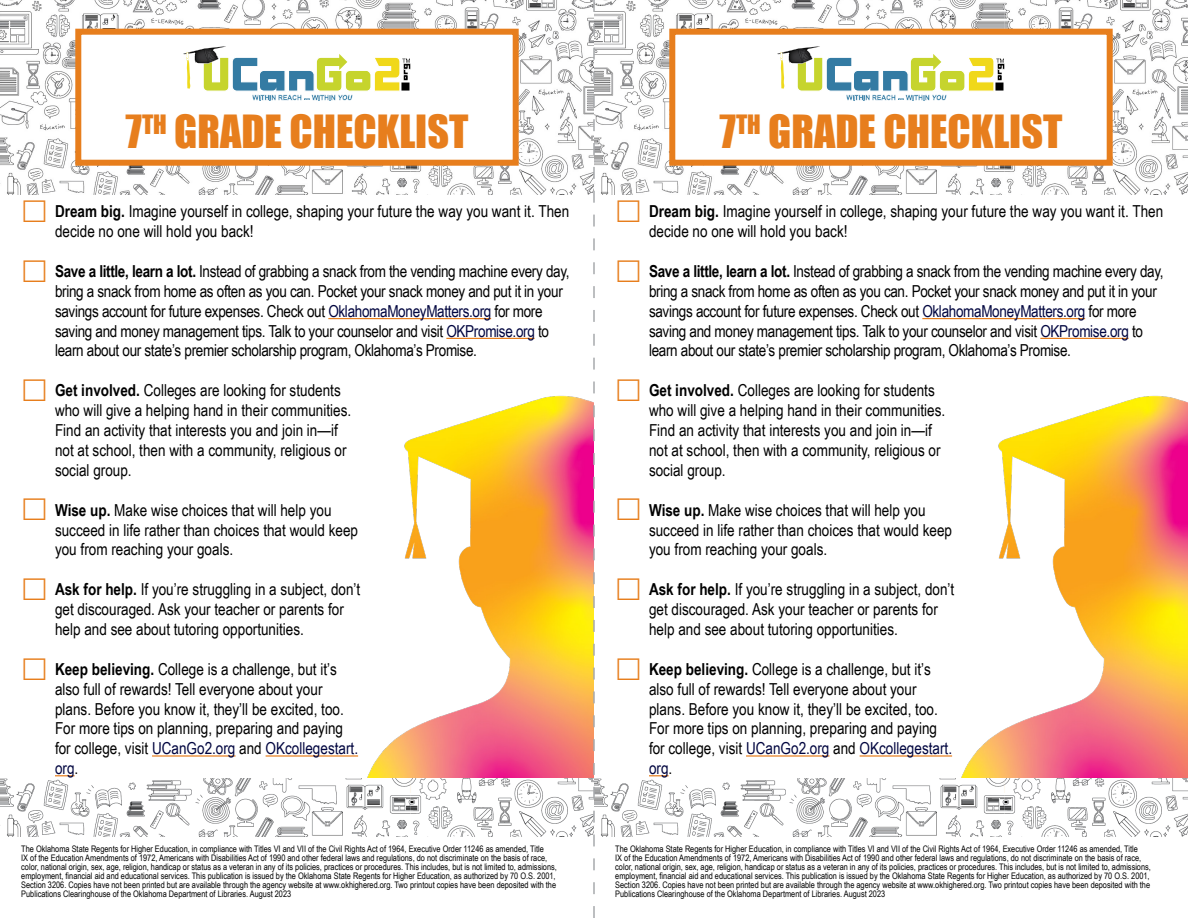
<style>
.page{position:relative;width:1188px;height:918px;background:#fff}
.page>*{position:absolute;margin:0;border:0;box-sizing:border-box;transform-origin:0 0}
.t1{font:42px "Impact";color:#e77e1d}
.t2{font:16.5px/19.8px "Arial Narrow";color:#000}
.t3{font:16.5px/19.8px "Arial Narrow";letter-spacing:-.02em;color:#000}
.P_cost_statement{font:9px/9px "Arial Narrow";color:#000}
.s1{font-weight:700}
.s2{color:#00053f}
</style>
<div class="page">
<img style="left:0;top:0;width:1188px;height:194px">
<div style="left:78px;top:32px;width:438px;height:131px;background:#fff"></div>
<svg style="left:183px;top:46px;width:228px;height:54px"></svg>
<div style="left:75px;top:29px;width:444px;height:137px;border:6px solid #e77e1d"></div>
<hr style="left:328px;top:318px;width:163px;height:1px;background:#e77e1d">
<hr style="left:446px;top:338px;width:89px;height:1px;background:#e77e1d">
<hr style="left:152px;top:755px;width:84px;height:2px;background:#e77e1d">
<hr style="left:266px;top:755px;width:92px;height:2px;background:#e77e1d">
<svg style="left:55px;top:775px;width:20px;height:1px"></svg>
<img style="left:367px;top:395px;width:226px;height:384px">
<img style="left:0;top:779px;width:1188px;height:58px">
<div style="left:672px;top:32px;width:438px;height:131px;background:#fff"></div>
<svg style="left:777px;top:46px;width:228px;height:54px"></svg>
<div style="left:669px;top:29px;width:444px;height:137px;border:6px solid #e77e1d"></div>
<hr style="left:922px;top:318px;width:163px;height:1px;background:#e77e1d">
<hr style="left:1040px;top:338px;width:89px;height:1px;background:#e77e1d">
<hr style="left:746px;top:755px;width:84px;height:2px;background:#e77e1d">
<hr style="left:860px;top:755px;width:92px;height:2px;background:#e77e1d">
<svg style="left:649px;top:775px;width:20px;height:1px"></svg>
<img style="left:956px;top:395px;width:232px;height:398px">
<svg style="left:593px;top:0;width:2px;height:918px"></svg>
<h1 class="t1" style="left:126px;top:99px;width:344px">7<sup>TH</sup> GRADE CHECKLIST</h1>
<p class="t2" style="left:55px;top:201px;width:516px"><span class="s1">Dream big.</span> Imagine yourself in college, shaping your future the way you want it. Then decide no one will hold you back!</p>
<p class="t3" style="left:55px;top:261px;width:516px"><span class="s1">Save a little, learn a lot.</span> Instead of grabbing a snack from the vending machine every day, bring a snack from home as often as you can. Pocket your snack money and put it in your savings account for future expenses. Check out <span class="s2">OklahomaMoneyMatters.org</span> for more saving and money management tips. Talk to your counselor and visit <span class="s2">OKPromise.org</span> to learn about our state’s premier scholarship program, Oklahoma’s Promise.</p>
<p class="t2" style="left:55px;top:380px;width:298px"><span class="s1">Get involved.</span> Colleges are looking for students who will give a helping hand in their communities.<br>Find an activity that interests you and join in—if not at school, then with a community, religious or social group.</p>
<p class="t2" style="left:55px;top:499px;width:305px"><span class="s1">Wise up.</span> Make wise choices that will help you succeed in life rather than choices that would keep you from reaching your goals.</p>
<p class="t2" style="left:55px;top:579px;width:307px"><span class="s1">Ask for help.</span> If you’re struggling in a subject, don’t get discouraged. Ask your teacher or parents for help and see about tutoring opportunities.</p>
<p class="t2" style="left:55px;top:659px;width:305px"><span class="s1">Keep believing.</span> College is a challenge, but it’s also full of rewards! Tell everyone about your plans. Before you know it, they’ll be excited, too.<br>For more tips on planning, preparing and paying for college, visit <span class="s2">UCanGo2.org</span> and <span class="s2">OKcollegestart. org</span>.</p>
<p class="P_cost_statement" style="left:21px;top:844px;width:537px">The Oklahoma State Regents for Higher Education, in compliance with Titles VI and VII of the Civil Rights Act of 1964, Executive Order 11246 as amended, Title<br>IX of the Education Amendments of 1972, Americans with Disabilities Act of 1990 and other federal laws and regulations, do not discriminate on the basis of race, color, national origin, sex, age, religion, handicap or status as a veteran in any of its policies, practices or procedures. This includes, but is not limited to, admissions, employment, financial aid and educational services. This publication is issued by the Oklahoma State Regents for Higher Education, as authorized by 70 O.S. 2001, Section 3206. Copies have not been printed but are available through the agency website at www.okhighered.org. Two printout copies have been deposited with the Publications Clearinghouse of the Oklahoma Department of Libraries. August 2023</p>
<h1 class="t1" style="left:720px;top:99px;width:344px">7<sup>TH</sup> GRADE CHECKLIST</h1>
<p class="t2" style="left:649px;top:201px;width:516px"><span class="s1">Dream big.</span> Imagine yourself in college, shaping your future the way you want it. Then decide no one will hold you back!</p>
<p class="t3" style="left:649px;top:261px;width:516px"><span class="s1">Save a little, learn a lot.</span> Instead of grabbing a snack from the vending machine every day, bring a snack from home as often as you can. Pocket your snack money and put it in your savings account for future expenses. Check out <span class="s2">OklahomaMoneyMatters.org</span> for more saving and money management tips. Talk to your counselor and visit <span class="s2">OKPromise.org</span> to learn about our state’s premier scholarship program, Oklahoma’s Promise.</p>
<p class="t2" style="left:649px;top:380px;width:298px"><span class="s1">Get involved.</span> Colleges are looking for students who will give a helping hand in their communities.<br>Find an activity that interests you and join in—if not at school, then with a community, religious or social group.</p>
<p class="t2" style="left:649px;top:499px;width:305px"><span class="s1">Wise up.</span> Make wise choices that will help you succeed in life rather than choices that would keep you from reaching your goals.</p>
<p class="t2" style="left:649px;top:579px;width:307px"><span class="s1">Ask for help.</span> If you’re struggling in a subject, don’t get discouraged. Ask your teacher or parents for help and see about tutoring opportunities.</p>
<p class="t2" style="left:649px;top:659px;width:305px"><span class="s1">Keep believing.</span> College is a challenge, but it’s also full of rewards! Tell everyone about your plans. Before you know it, they’ll be excited, too.<br>For more tips on planning, preparing and paying for college, visit <span class="s2">UCanGo2.org</span> and <span class="s2">OKcollegestart. org</span>.</p>
<p class="P_cost_statement" style="left:615px;top:844px;width:537px">The Oklahoma State Regents for Higher Education, in compliance with Titles VI and VII of the Civil Rights Act of 1964, Executive Order 11246 as amended, Title<br>IX of the Education Amendments of 1972, Americans with Disabilities Act of 1990 and other federal laws and regulations, do not discriminate on the basis of race, color, national origin, sex, age, religion, handicap or status as a veteran in any of its policies, practices or procedures. This includes, but is not limited to, admissions, employment, financial aid and educational services. This publication is issued by the Oklahoma State Regents for Higher Education, as authorized by 70 O.S. 2001, Section 3206. Copies have not been printed but are available through the agency website at www.okhighered.org. Two printout copies have been deposited with the Publications Clearinghouse of the Oklahoma Department of Libraries. August 2023</p>
</div>
